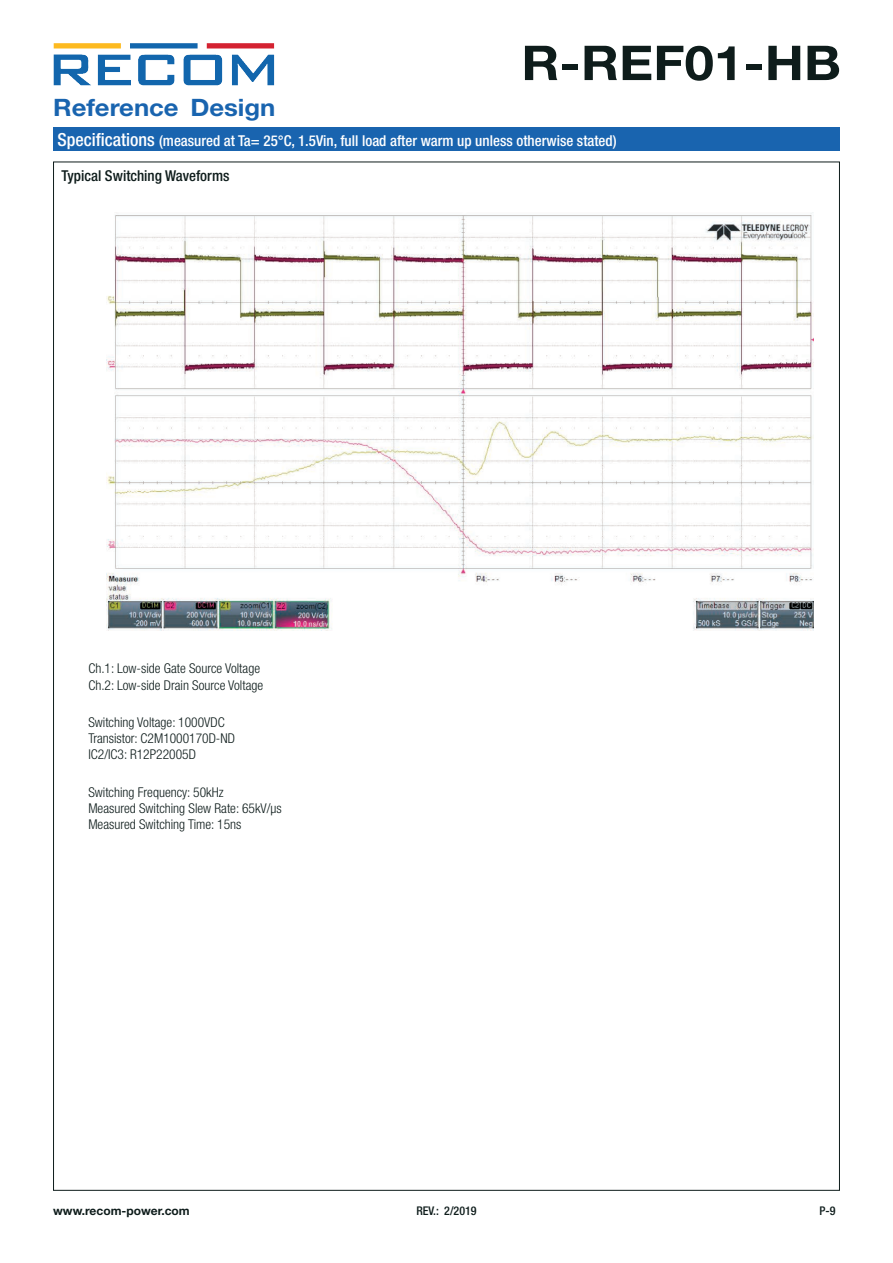
<style>
.page{position:relative;width:893px;height:1263px;background:#fff}
.page>*{position:absolute;margin:0;border:0;box-sizing:border-box;transform-origin:0 0}
.t1{font:700 48px "Helvetica Neue LT";color:#0e1c1b;scale:1.1 1}
.t2{font:700 24px "Helvetica Neue LT";color:#1964af;scale:1.07 1}
.t3{font:500 condensed 15px "Helvetica Neue LT";color:#fff}
.t4{font:500 condensed 15px "Helvetica Neue LT";color:#0e1c1b}
.t5{font:300 condensed 13.5px/16.2px "Helvetica Neue LT";color:#0e1c1b}
.t6{font:700 12px "Helvetica Neue LT";color:#0e1c1b}
.t7{font:500 condensed 12px "Helvetica Neue LT";color:#0e1c1b}
.s1{font-size:18px}
</style>
<div class="page">
<img style="left:53px;top:43px;width:221px;height:43px">
<div style="left:53px;top:128px;width:787px;height:23px;background:#1964af"></div>
<img style="left:107px;top:212px;width:706px;height:418px">
<h1 class="t1" style="left:521px;top:33px;width:292px">R-REF01-HB</h1>
<h2 class="t2" style="left:53px;top:92px;width:209px">Reference Design</h2>
<p class="t3" style="left:57px;top:132px;width:561px"><span class="s1">Specifications</span> (measured at Ta= 25°C, 1.5Vin, full load after warm up unless otherwise stated)</p>
<p class="t4" style="left:62px;top:166px;width:169px">Typical Switching Waveforms</p>
<p class="t5" style="left:88px;top:660px;width:176px">Ch.1: Low-side Gate Source Voltage<br>Ch.2: Low-side Drain Source Voltage</p>
<p class="t5" style="left:88px;top:714px;width:148px">Switching Voltage: 1000VDC<br>Transistor: C2M1000170D-ND<br>IC2/IC3: R12P22005D</p>
<p class="t5" style="left:88px;top:784px;width:195px">Switching Frequency: 50kHz<br>Measured Switching Slew Rate: 65kV/µs<br>Measured Switching Time: 15ns</p>
<p class="t6" style="left:53px;top:1203px;width:138px">www.recom-power.com</p>
<p class="t7" style="left:416px;top:1203px;width:62px">REV.: 2/2019</p>
<p class="t7" style="left:820px;top:1203px;width:17px">P-9</p>
</div>
